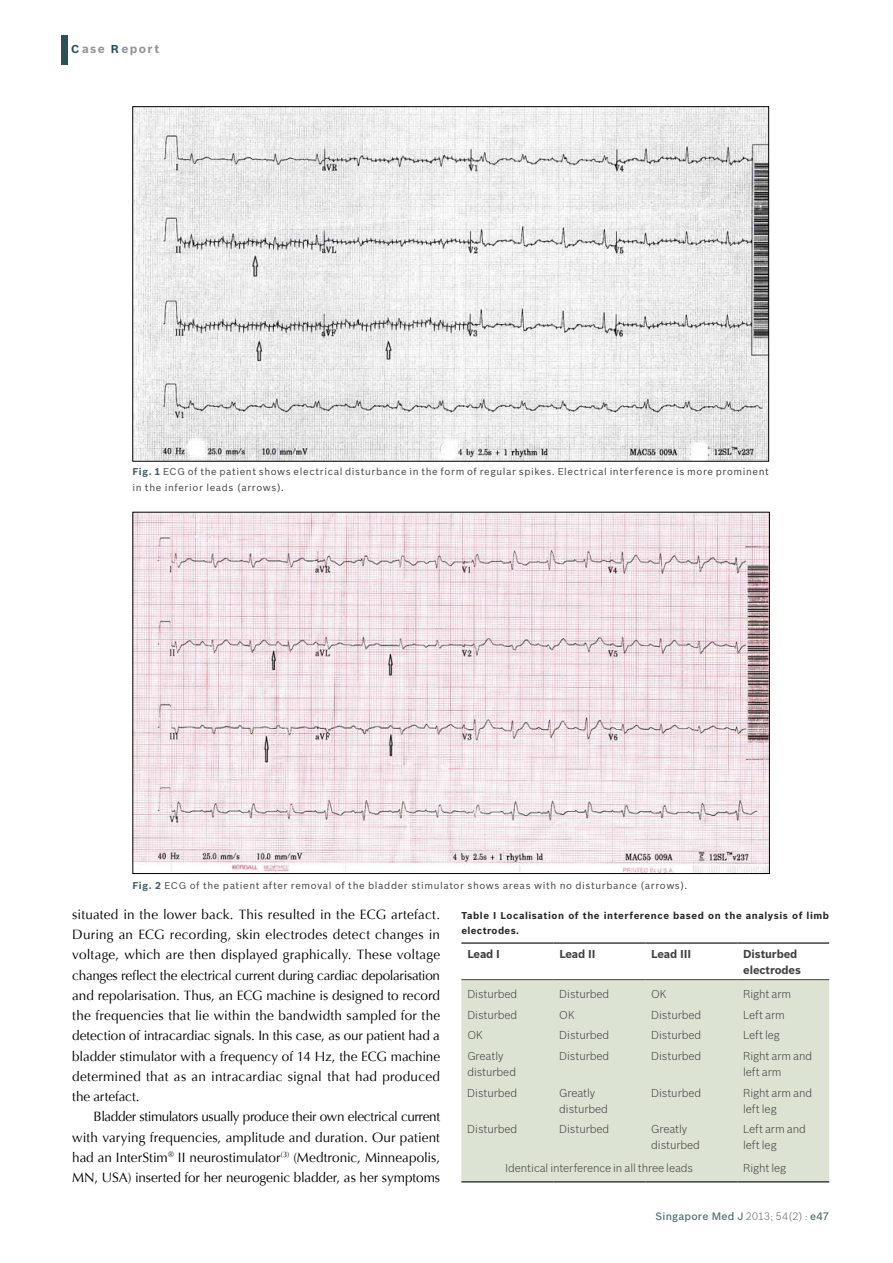
<style>
.page{position:relative;width:893px;height:1263px;background:#fff}
.page>*{position:absolute;margin:0;border:0;box-sizing:border-box;transform-origin:0 0}
.t1{font:13.5px/20.2px "Optima";color:#000;text-align:justify}
.t2{font:700 12px "Bosch Sans";letter-spacing:.12em;color:#939598}
.t3{font:300 11.25px/15.8px "Bosch Sans";letter-spacing:-.005em;color:#414042}
.t4{font:700 11.25px/15.8px "Bosch Sans";letter-spacing:-.01em;color:#414042}
.t5{font:500 10.5px "Bosch Sans";letter-spacing:.02em;color:#4b6a70}
.t6{font:9.75px/15.8px "Bosch Sans";letter-spacing:.06em;color:#414042}
.t7{font:700 9.75px/15px "Bosch Sans";letter-spacing:.055em;color:#292829}
.s1{font-size:11.25px;color:#2b5057}
.s2{font-weight:700;color:#406168}
.s3{font-weight:300;color:#636466}
</style>
<div class="page">
<div style="left:62px;top:35px;width:6px;height:29px;background:#2b5057"></div>
<img style="left:134px;top:108px;width:633px;height:352px">
<img style="left:134px;top:514px;width:634px;height:358px">
<div style="left:461px;top:980px;width:368px;height:201px;background:#dce3d3"></div>
<hr style="left:461px;top:942px;width:92px;height:2px;background:#414042">
<hr style="left:553px;top:942px;width:92px;height:2px;background:#414042">
<hr style="left:645px;top:942px;width:92px;height:2px;background:#414042">
<hr style="left:737px;top:942px;width:92px;height:2px;background:#414042">
<hr style="left:461px;top:1181px;width:92px;height:1px;background:#414042">
<hr style="left:553px;top:1181px;width:92px;height:1px;background:#414042">
<hr style="left:645px;top:1181px;width:92px;height:1px;background:#414042">
<hr style="left:737px;top:1181px;width:92px;height:1px;background:#414042">
<hr style="left:461px;top:979px;width:92px;height:1px;background:#414042">
<hr style="left:553px;top:979px;width:92px;height:1px;background:#414042">
<hr style="left:645px;top:979px;width:92px;height:1px;background:#414042">
<hr style="left:737px;top:979px;width:92px;height:1px;background:#414042">
<p class="t2" style="left:71px;top:41px;width:90px"><span class="s1">C</span>ase <span class="s1">R</span>eport</p>
<p class="t6" style="left:132px;top:464px;width:638px"><span class="s2">Fig. 1</span> ECG of the patient shows electrical disturbance in the form of regular spikes. Electrical interference is more prominent in the inferior leads (arrows).</p>
<p class="t6" style="left:132px;top:877px;width:557px"><span class="s2">Fig. 2</span> ECG of the patient after removal of the bladder stimulator shows areas with no disturbance (arrows).</p>
<p class="t7" style="left:461px;top:908px;width:369px">Table I Localisation of the interference based on the analysis of limb electrodes.</p>
<p class="t4" style="left:467px;top:946px;width:34px">Lead I</p>
<p class="t4" style="left:559px;top:946px;width:38px">Lead II</p>
<p class="t4" style="left:651px;top:946px;width:41px">Lead III</p>
<p class="t4" style="left:743px;top:946px;width:59px">Disturbed electrodes</p>
<p class="t3" style="left:467px;top:986px;width:52px">Disturbed</p>
<p class="t3" style="left:559px;top:986px;width:52px">Disturbed</p>
<p class="t3" style="left:651px;top:986px;width:17px">OK</p>
<p class="t3" style="left:743px;top:986px;width:50px">Right arm</p>
<p class="t3" style="left:467px;top:1006px;width:52px">Disturbed</p>
<p class="t3" style="left:559px;top:1006px;width:17px">OK</p>
<p class="t3" style="left:651px;top:1006px;width:52px">Disturbed</p>
<p class="t3" style="left:743px;top:1006px;width:43px">Left arm</p>
<p class="t3" style="left:467px;top:1027px;width:17px">OK</p>
<p class="t3" style="left:559px;top:1027px;width:52px">Disturbed</p>
<p class="t3" style="left:651px;top:1027px;width:52px">Disturbed</p>
<p class="t3" style="left:743px;top:1027px;width:38px">Left leg</p>
<p class="t3" style="left:467px;top:1048px;width:50px">Greatly disturbed</p>
<p class="t3" style="left:559px;top:1048px;width:52px">Disturbed</p>
<p class="t3" style="left:651px;top:1048px;width:52px">Disturbed</p>
<p class="t3" style="left:743px;top:1048px;width:71px">Right arm and left arm</p>
<p class="t3" style="left:467px;top:1085px;width:52px">Disturbed</p>
<p class="t3" style="left:559px;top:1085px;width:50px">Greatly disturbed</p>
<p class="t3" style="left:651px;top:1085px;width:52px">Disturbed</p>
<p class="t3" style="left:743px;top:1085px;width:71px">Right arm and left leg</p>
<p class="t3" style="left:467px;top:1121px;width:52px">Disturbed</p>
<p class="t3" style="left:559px;top:1121px;width:52px">Disturbed</p>
<p class="t3" style="left:651px;top:1121px;width:50px">Greatly disturbed</p>
<p class="t3" style="left:743px;top:1121px;width:64px">Left arm and left leg</p>
<p class="t3" style="left:505px;top:1159px;width:189px">Identical interference in all three leads</p>
<p class="t3" style="left:743px;top:1159px;width:45px">Right leg</p>
<p class="t1" style="left:72px;top:904px;width:369px">situated in the lower back. This resulted in the ECG artefact.<br>During an ECG recording, skin electrodes detect changes in voltage, which are then displayed graphically. These voltage changes reflect the electrical current during cardiac depolarisation and repolarisation. Thus, an ECG machine is designed to record the frequencies that lie within the bandwidth sampled for the detection of intracardiac signals. In this case, as our patient had a bladder stimulator with a frequency of 14 Hz, the ECG machine determined that as an intracardiac signal that had produced the artefact.</p>
<p class="t1" style="left:72px;top:1107px;width:369px;text-indent:21px">Bladder stimulators usually produce their own electrical current with varying frequencies, amplitude and duration. Our patient had an InterStim<sup>®</sup> II neurostimulator<sup>(3)</sup> (Medtronic, Minneapolis, MN, USA) inserted for her neurogenic bladder, as her symptoms</p>
<p class="t5" style="left:655px;top:1210px;width:175px">Singapore Med J <span class="s3">2013; 54(2) :</span> e47</p>
</div>
